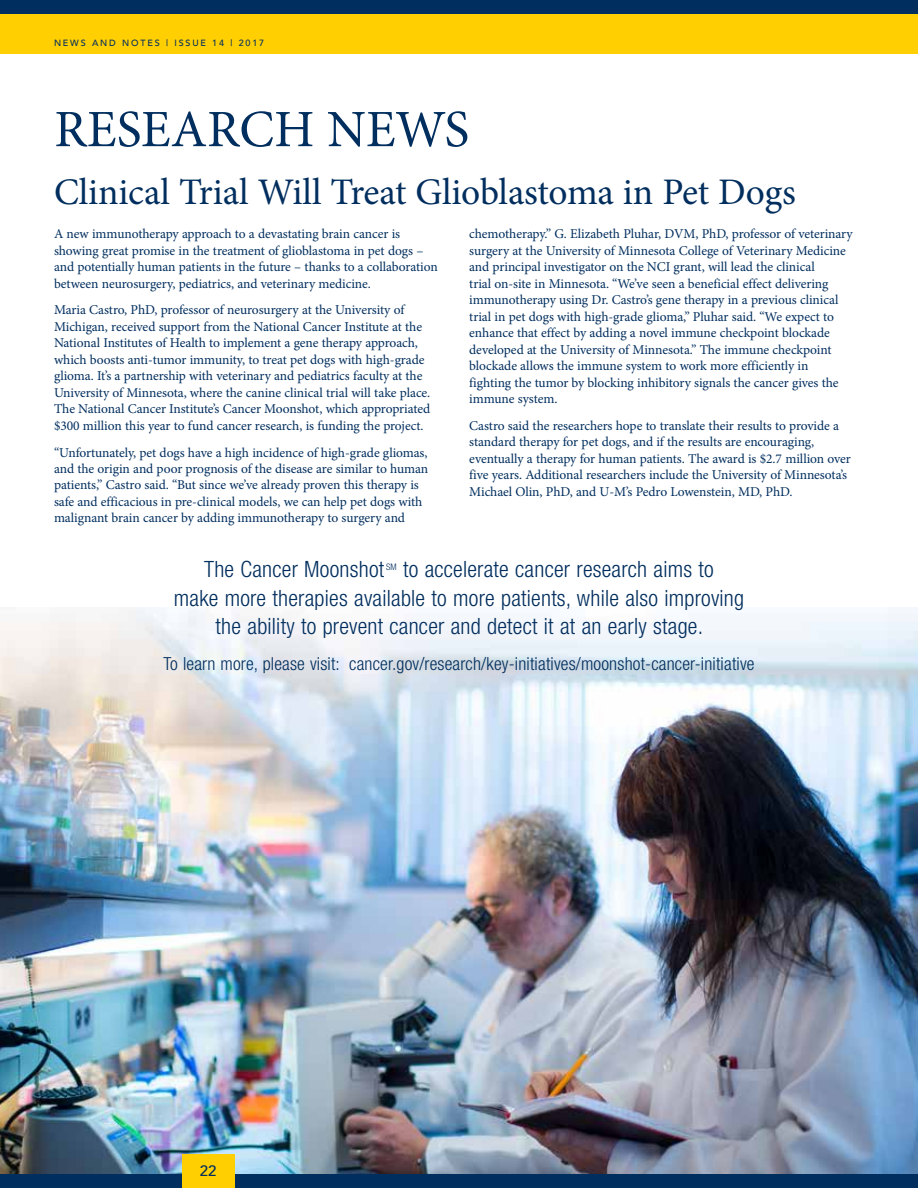
<style>
.page{position:relative;width:918px;height:1188px;background:#fff}
.page>*{position:absolute;margin:0;border:0;box-sizing:border-box;transform-origin:0 0}
.t1{font:52.5px "Minion Pro";color:#002e5e}
.t2{font:37.5px "Minion Pro";letter-spacing:-.005em;color:#002e5e}
.t3{font:300 condensed 22.5px "Helvetica Neue";letter-spacing:.01em;color:#002e5e}
.t4{font:300 condensed 18px "Helvetica Neue";letter-spacing:.01em;color:#002e5e}
.t5{font:500 15px "Avenir";color:#002e5e}
.t6{font:13.5px/16.5px "Minion Pro";letter-spacing:-.005em;color:#002e5e}
.t7{font:500 9px "Avenir";letter-spacing:.2em;color:#002e5e}
.t8{font:300 condensed 9px "Helvetica Neue";color:#002e5e}
</style>
<div class="page">
<img style="left:0;top:608px;width:918px;height:566px">
<div style="left:0;top:0;width:918px;height:54px;background:#ffcf01"></div>
<div style="left:0;top:0;width:918px;height:14px;background:#002e5e"></div>
<div style="left:0;top:1174px;width:918px;height:14px;background:#002e5e"></div>
<div style="left:182px;top:1154px;width:52px;height:34px;background:#ffcf01"></div>
<p class="t7" style="left:54px;top:35px;width:212px">NEWS AND NOTES | ISSUE 14 | 2017</p>
<h1 class="t1" style="left:54px;top:94px;width:417px">RESEARCH NEWS</h1>
<h2 class="t2" style="left:54px;top:166px;width:743px">Clinical Trial Will Treat Glioblastoma in Pet Dogs</h2>
<p class="t6" style="left:54px;top:226px;width:385px">A new immunotherapy approach to a devastating brain cancer is showing great promise in the treatment of glioblastoma in pet dogs – and potentially human patients in the future – thanks to a collaboration between neurosurgery, pediatrics, and veterinary medicine.</p>
<p class="t6" style="left:54px;top:302px;width:378px">Maria Castro, PhD, professor of neurosurgery at the University of Michigan, received support from the National Cancer Institute at the National Institutes of Health to implement a gene therapy approach, which boosts anti-tumor immunity, to treat pet dogs with high-grade glioma. It’s a partnership with veterinary and pediatrics faculty at the University of Minnesota, where the canine clinical trial will take place.<br>The National Cancer Institute’s Cancer Moonshot, which appropriated $300 million this year to fund cancer research, is funding the project.</p>
<p class="t6" style="left:54px;top:444px;width:376px">“Unfortunately, pet dogs have a high incidence of high-grade gliomas, and the origin and poor prognosis of the disease are similar to human patients,” Castro said. “But since we’ve already proven this therapy is safe and efficacious in pre-clinical models, we can help pet dogs with malignant brain cancer by adding immunotherapy to surgery and</p>
<h3 class="t3" style="left:204px;top:556px;width:182px">The Cancer Moonshot</h3>
<p class="t8" style="left:386px;top:562px;width:12px">SM</p>
<h3 class="t3" style="left:403px;top:556px;width:312px">to accelerate cancer research aims to</h3>
<h3 class="t3" style="left:174px;top:585px;width:572px">make more therapies available to more patients, while also improving</h3>
<h3 class="t3" style="left:216px;top:614px;width:489px">the ability to prevent cancer and detect it at an early stage.</h3>
<h3 class="t4" style="left:163px;top:653px;width:593px">To learn more, please visit: cancer.gov/research/key-initiatives/moonshot-cancer-initiative</h3>
<p class="t6" style="left:469px;top:226px;width:385px">chemotherapy.” G. Elizabeth Pluhar, DVM, PhD, professor of veterinary surgery at the University of Minnesota College of Veterinary Medicine and principal investigator on the NCI grant, will lead the clinical<br>trial on-site in Minnesota. “We’ve seen a beneficial effect delivering immunotherapy using Dr. Castro’s gene therapy in a previous clinical trial in pet dogs with high-grade glioma,” Pluhar said. “We expect to enhance that effect by adding a novel immune checkpoint blockade developed at the University of Minnesota.” The immune checkpoint blockade allows the immune system to work more efficiently in fighting the tumor by blocking inhibitory signals the cancer gives the immune system.</p>
<p class="t6" style="left:469px;top:417px;width:383px">Castro said the researchers hope to translate their results to provide a standard therapy for pet dogs, and if the results are encouraging, eventually a therapy for human patients. The award is $2.7 million over five years. Additional researchers include the University of Minnesota’s Michael Olin, PhD, and U-M’s Pedro Lowenstein, MD, PhD.</p>
<p class="t5" style="left:200px;top:1158px;width:18px">22</p>
</div>
